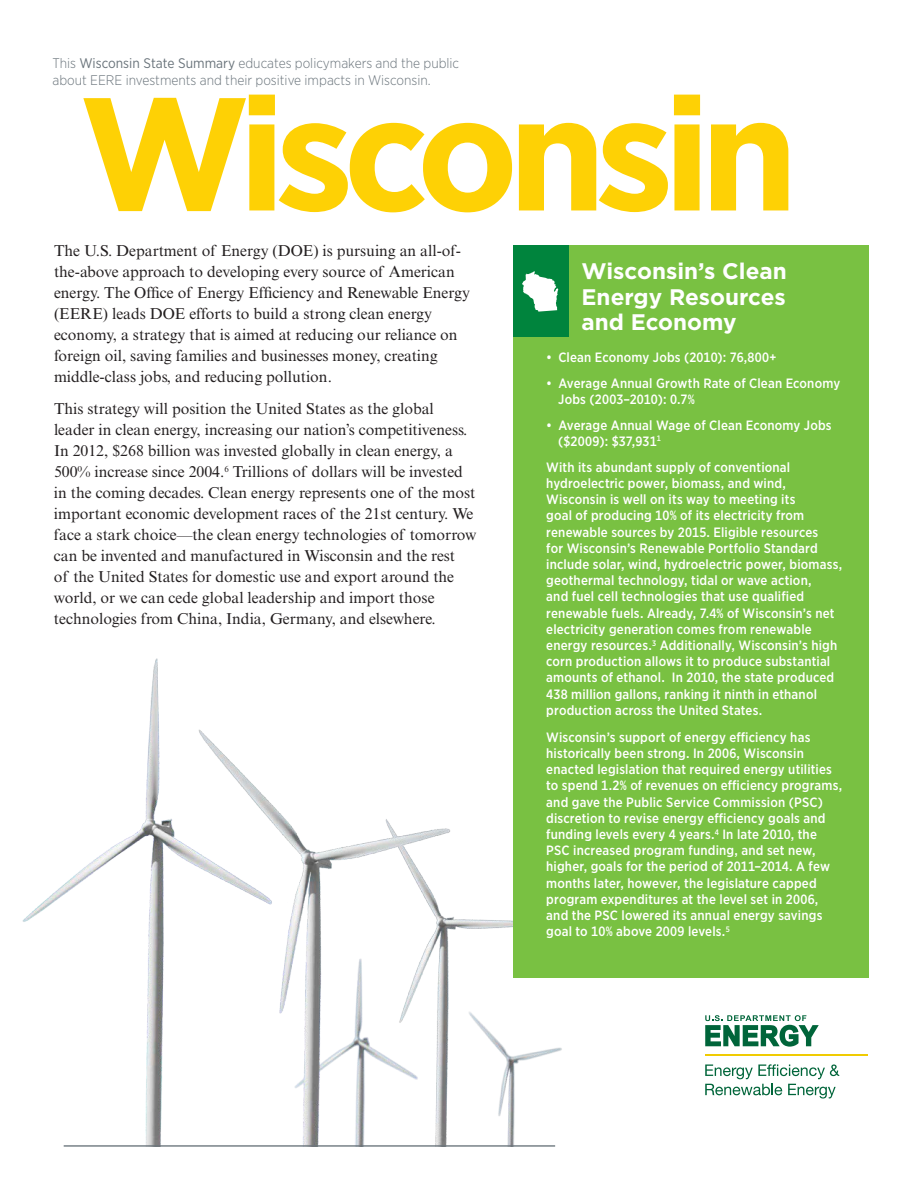
<style>
.page{position:relative;width:918px;height:1188px;background:#fff}
.page>*{position:absolute;margin:0;border:0;box-sizing:border-box;transform-origin:0 0}
.t1{font:700 160.5px "Gotham Narrow";letter-spacing:-.055em;color:#fed105;scale:1.1 1}
.t2{font:700 22.5px/25.5px "Gotham";color:#fff;text-align:justify}
.t3{font:15.75px/21px "Times New Roman MT Std";color:#231f20}
.t4{font:300 13.8px/17.5px "Gotham Narrow";color:#6a747b}
.t5{font:500 13.5px/16.2px "Gotham Narrow";letter-spacing:.01em;color:#fff}
.s1{font-weight:400}
</style>
<div class="page">
<img style="left:22px;top:658px;width:551px;height:488px">
<div style="left:513px;top:245px;width:355px;height:732px;background:#79c142"></div>
<div style="left:513px;top:245px;width:55px;height:92px;background:#00843d"></div>
<svg style="left:522px;top:271px;width:36px;height:41px"></svg>
<hr style="left:64px;top:1145px;width:491px;height:2px;background:#6a747b">
<svg style="left:705px;top:1015px;width:114px;height:32px"></svg>
<hr style="left:705px;top:1055px;width:163px;height:1px;background:#f0cb02">
<svg style="left:705px;top:1064px;width:135px;height:35px"></svg>
<p class="t4" style="left:52px;top:54px;width:408px">This <span class="s1">Wisconsin State Summary</span> educates policymakers and the public about EERE investments and their positive impacts in Wisconsin.</p>
<h1 class="t1" style="left:80px;top:51px;width:654px">Wisconsin</h1>
<p class="t3" style="left:54px;top:240px;width:417px">The U.S. Department of Energy (DOE) is pursuing an all-of&shy;the-above approach to developing every source of American energy. The Office of Energy Efficiency and Renewable Energy (EERE) leads DOE efforts to build a strong clean energy economy, a strategy that is aimed at reducing our reliance on foreign oil, saving families and businesses money, creating middle-class jobs, and reducing pollution.</p>
<p class="t3" style="left:54px;top:398px;width:424px">This strategy will position the United States as the global leader in clean energy, increasing our nation’s competitiveness.<br>In 2012, $268 billion was invested globally in clean energy, a 500% increase since 2004.<sup>6</sup> Trillions of dollars will be invested in the coming decades. Clean energy represents one of the most important economic development races of the 21st century. We face a stark choice—the clean energy technologies of tomorrow can be invented and manufactured in Wisconsin and the rest<br>of the United States for domestic use and export around the world, or we can cede global leadership and import those technologies from China, India, Germany, and elsewhere.</p>
<h2 class="t2" style="left:582px;top:258px;width:207px">Wisconsin’s Clean Energy Resources and Economy</h2>
<p class="t5" style="left:546px;top:349px;width:232px">• Clean Economy Jobs (2010): 76,800+</p>
<p class="t5" style="left:558px;top:375px;width:283px;text-indent:-12px">• Average Annual Growth Rate of Clean Economy<br>Jobs (2003–2010): 0.7%</p>
<p class="t5" style="left:558px;top:417px;width:275px;text-indent:-12px">• Average Annual Wage of Clean Economy Jobs ($2009): $37,931<sup>1</sup></p>
<p class="t5" style="left:546px;top:459px;width:298px">With its abundant supply of conventional hydroelectric power, biomass, and wind, Wisconsin is well on its way to meeting its<br>goal of producing 10% of its electricity from renewable sources by 2015. Eligible resources<br>for Wisconsin’s Renewable Portfolio Standard include solar, wind, hydroelectric power, biomass, geothermal technology, tidal or wave action,<br>and fuel cell technologies that use qualified renewable fuels. Already, 7.4% of Wisconsin’s net electricity generation comes from renewable energy resources.<sup>3</sup> Additionally, Wisconsin’s high corn production allows it to produce substantial amounts of ethanol. In 2010, the state produced 438 million gallons, ranking it ninth in ethanol production across the United States.</p>
<p class="t5" style="left:546px;top:729px;width:298px">Wisconsin’s support of energy efficiency has historically been strong. In 2006, Wisconsin enacted legislation that required energy utilities to spend 1.2% of revenues on efficiency programs, and gave the Public Service Commission (PSC) discretion to revise energy efficiency goals and funding levels every 4 years.<sup>4</sup> In late 2010, the PSC increased program funding, and set new, higher, goals for the period of 2011–2014. A few months later, however, the legislature capped program expenditures at the level set in 2006, and the PSC lowered its annual energy savings goal to 10% above 2009 levels.<sup>5</sup></p>
</div>
